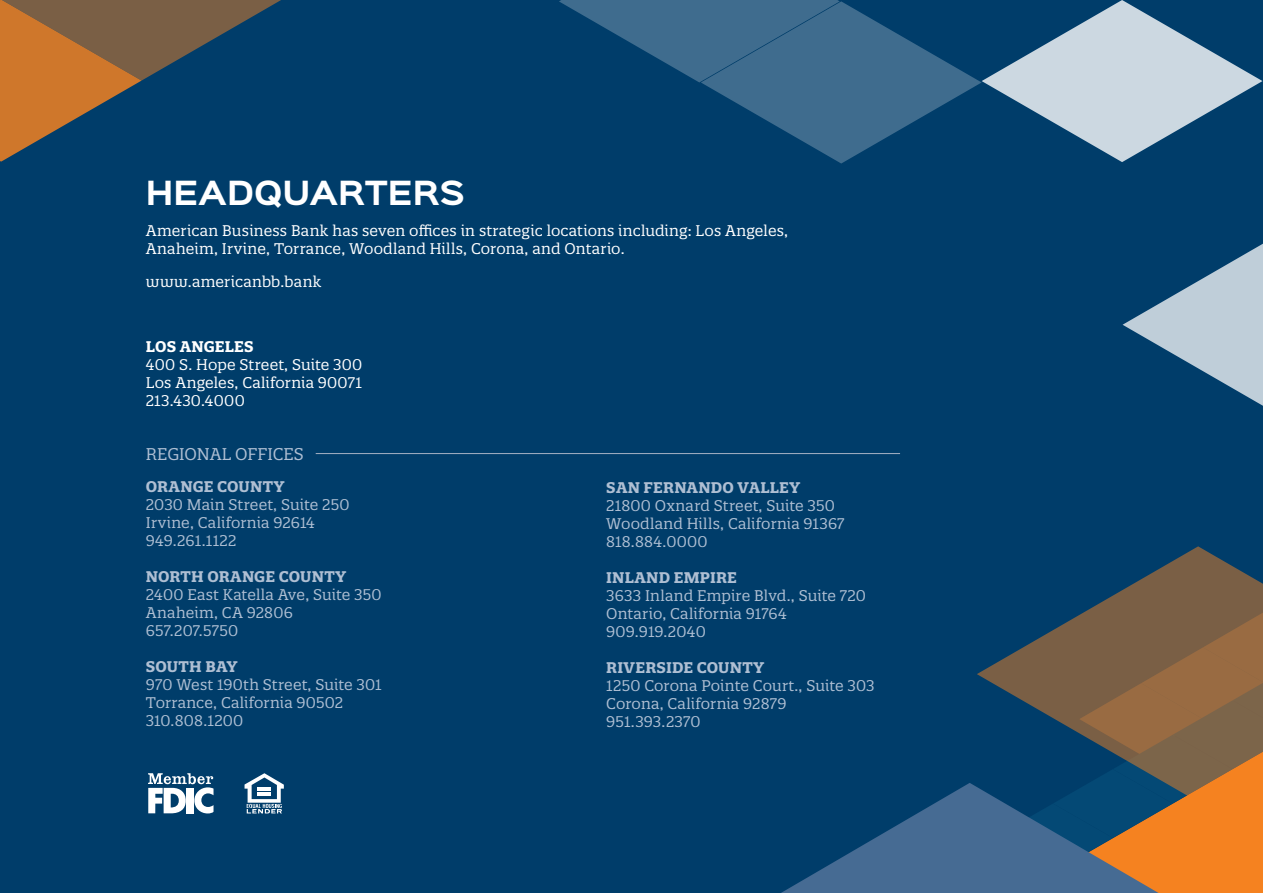
<style>
.page{position:relative;width:1263px;height:893px;background:#003d6a}
.page>*{position:absolute;margin:0;border:0;box-sizing:border-box;transform-origin:0 0}
.SUBHEADS{font:700 30px "Sinkin Sans 700";color:#fff}
.SUBHEADS-2{font:16.5px "Quatro Slab";color:#afbfd3}
.Body_Copy_-_White{font:15px "Quatro Slab";letter-spacing:.01em;color:#afbfd3}
.Body_Copy_-_White-2{font:15px/18px "Quatro Slab";letter-spacing:.015em;color:#fff}
.Body_Copy_-_White-3{font:700 15px "Quatro Slab";letter-spacing:.015em;color:#afbfd3}
.Body_Copy_-_White-4{font:700 15px "Quatro Slab";letter-spacing:.015em;color:#fff}
</style>
<div class="page">
<svg style="left:0;top:0;width:281px;height:162px"></svg>
<svg style="left:1122px;top:244px;width:141px;height:162px"></svg>
<svg style="left:148px;top:773px;width:65px;height:40px"></svg>
<div style="left:187px;top:788px;width:7px;height:25px;background:#fff"></div>
<svg style="left:245px;top:773px;width:39px;height:40px"></svg>
<svg style="left:982px;top:0;width:280px;height:162px"></svg>
<svg style="left:701px;top:1px;width:281px;height:163px"></svg>
<svg style="left:559px;top:0;width:281px;height:82px"></svg>
<svg style="left:781px;top:783px;width:482px;height:110px"></svg>
<svg style="left:977px;top:546px;width:286px;height:256px"></svg>
<hr style="left:316px;top:453px;width:584px;height:1px;background:#babfcf">
<p class="SUBHEADS" style="left:146px;top:177px;width:320px">HEADQUARTERS</p>
<p class="Body_Copy_-_White-2" style="left:146px;top:222px;width:644px">American Business Bank has seven offices in strategic locations including: Los Angeles,<br>Anaheim, Irvine, Torrance, Woodland Hills, Corona, and Ontario.</p>
<p class="Body_Copy_-_White-2" style="left:146px;top:273px;width:177px">www.americanbb.bank</p>
<p class="Body_Copy_-_White-4" style="left:146px;top:337px;width:109px">LOS ANGELES</p>
<p class="Body_Copy_-_White-2" style="left:146px;top:356px;width:218px">400 S. Hope Street, Suite 300</p>
<p class="Body_Copy_-_White-2" style="left:146px;top:374px;width:217px">Los Angeles, California 90071</p>
<p class="Body_Copy_-_White-2" style="left:146px;top:392px;width:100px">213.430.4000</p>
<p class="SUBHEADS-2" style="left:146px;top:444px;width:159px">REGIONAL OFFICES</p>
<p class="Body_Copy_-_White-3" style="left:146px;top:477px;width:140px">ORANGE COUNTY</p>
<p class="Body_Copy_-_White" style="left:146px;top:495px;width:205px">2030 Main Street, Suite 250</p>
<p class="Body_Copy_-_White" style="left:146px;top:513px;width:171px">Irvine, California 92614</p>
<p class="Body_Copy_-_White" style="left:146px;top:531px;width:92px">949.261.1122</p>
<p class="Body_Copy_-_White-3" style="left:146px;top:567px;width:202px">NORTH ORANGE COUNTY</p>
<p class="Body_Copy_-_White" style="left:146px;top:585px;width:237px">2400 East Katella Ave, Suite 350</p>
<p class="Body_Copy_-_White" style="left:146px;top:603px;width:148px">Anaheim, CA 92806</p>
<p class="Body_Copy_-_White" style="left:146px;top:621px;width:94px">657.207.5750</p>
<p class="Body_Copy_-_White-3" style="left:146px;top:657px;width:93px">SOUTH BAY</p>
<p class="Body_Copy_-_White" style="left:146px;top:675px;width:237px">970 West 190th Street, Suite 301</p>
<p class="Body_Copy_-_White" style="left:146px;top:693px;width:199px">Torrance, California 90502</p>
<p class="Body_Copy_-_White" style="left:146px;top:711px;width:99px">310.808.1200</p>
<p class="Body_Copy_-_White-3" style="left:606px;top:478px;width:195px">SAN FERNANDO VALLEY</p>
<p class="Body_Copy_-_White" style="left:606px;top:497px;width:230px">21800 Oxnard Street, Suite 350</p>
<p class="Body_Copy_-_White" style="left:606px;top:515px;width:240px">Woodland Hills, California 91367</p>
<p class="Body_Copy_-_White" style="left:606px;top:533px;width:103px">818.884.0000</p>
<p class="Body_Copy_-_White-3" style="left:606px;top:568px;width:132px">INLAND EMPIRE</p>
<p class="Body_Copy_-_White" style="left:606px;top:587px;width:261px">3633 Inland Empire Blvd., Suite 720</p>
<p class="Body_Copy_-_White" style="left:606px;top:605px;width:182px">Ontario, California 91764</p>
<p class="Body_Copy_-_White" style="left:606px;top:623px;width:101px">909.919.2040</p>
<p class="Body_Copy_-_White-3" style="left:606px;top:658px;width:159px">RIVERSIDE COUNTY</p>
<p class="Body_Copy_-_White" style="left:606px;top:677px;width:270px">1250 Corona Pointe Court., Suite 303</p>
<p class="Body_Copy_-_White" style="left:606px;top:695px;width:182px">Corona, California 92879</p>
<p class="Body_Copy_-_White" style="left:606px;top:713px;width:96px">951.393.2370</p>
</div>
